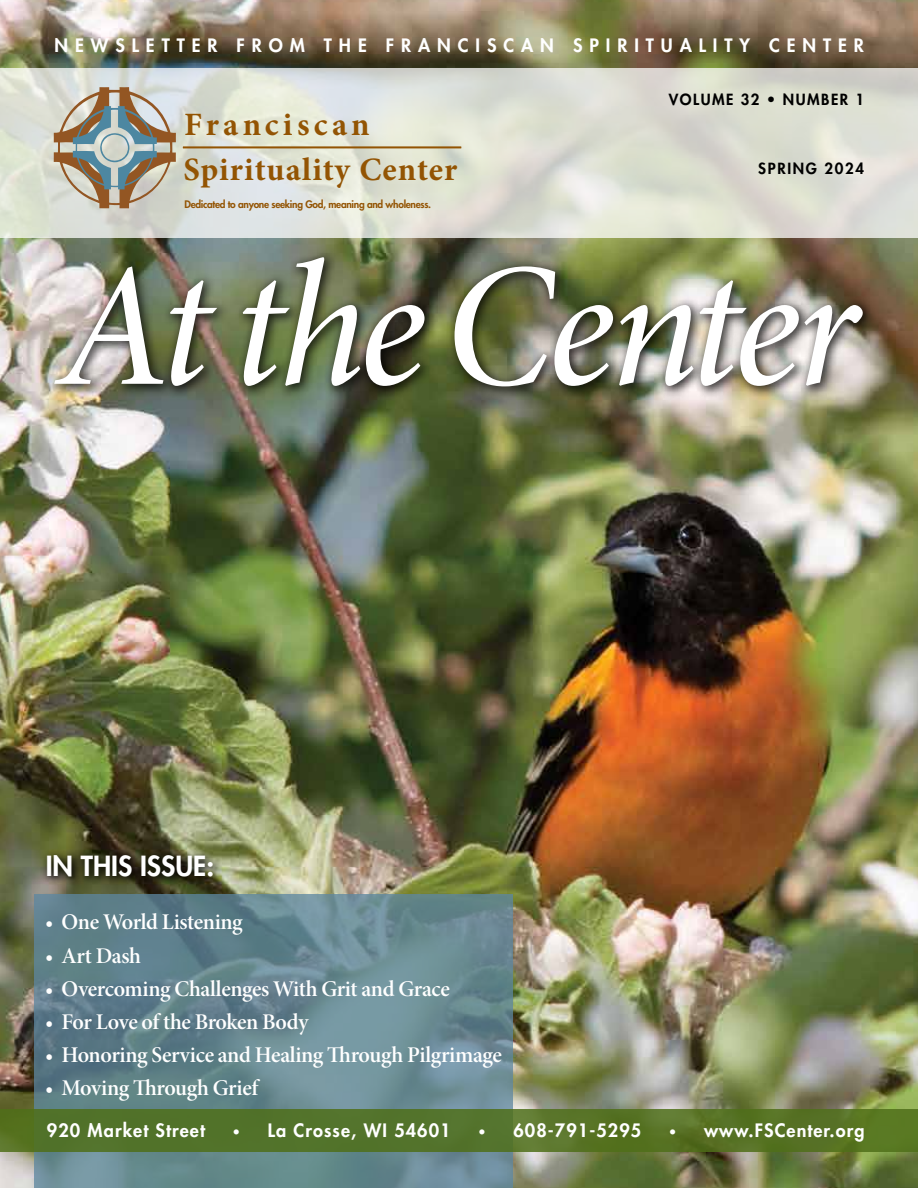
<style>
.page{position:relative;width:918px;height:1188px;background:#fff}
.page>*{position:absolute;margin:0;border:0;box-sizing:border-box;transform-origin:0 0}
.t1{font:177px "Minion Pro Medium It Subh";letter-spacing:-.03em;color:#fff}
.t2{font:700 32.55px/44.7px "Minion Pro";letter-spacing:.035em;color:#935403}
.t3{font:800 27px "Futura Std";color:#fff}
.t4{font:22.5px "Minion Pro Semibold Subh";letter-spacing:-.015em;color:#fff}
.t5{font:800 18px "Futura Std";letter-spacing:.06em;color:#fff}
.t6{font:800 18px "Futura Std";letter-spacing:.385em;color:#fff}
.t7{font:800 15px "Futura Std";letter-spacing:.1em;color:#000}
.t8{font:800 10.2px "Futura Std";letter-spacing:-.03em;color:#935403}
.s1{font-size:13.5px}
</style>
<div class="page">
<img style="left:0;top:0;width:918px;height:1188px">
<svg style="left:0;top:68px;width:918px;height:170px;background:#dcded4"></svg>
<div style="left:47px;top:249px;width:829px;height:152px;background:#000;opacity:.75"></div>
<svg style="left:54px;top:87px;width:122px;height:121px;background:#afaa9d"></svg>
<hr style="left:183px;top:146px;width:278px;height:2px;background:#935403">
<svg style="left:35px;top:894px;width:478px;height:294px;background:#668790"></svg>
<div style="left:42px;top:849px;width:181px;height:38px;background:#000;opacity:.9"></div>
<svg style="left:0;top:1109px;width:918px;height:43px;background:#557328"></svg>
<p class="t6" style="left:55px;top:34px;width:811px">NEWSLETTER FROM THE FRANCISCAN SPIRITUALITY CENTER</p>
<h2 class="t2" style="left:183px;top:102px;width:275px">Franciscan<br>Spirituality Center</h2>
<p class="t8" style="left:184px;top:198px;width:248px">Dedicated to anyone seeking God, meaning and wholeness.</p>
<p class="t7" style="left:669px;top:90px;width:197px">VOLUME 32 • NUMBER 1</p>
<p class="t7" style="left:758px;top:159px;width:107px">SPRING 2024</p>
<h1 class="t1" style="left:58px;top:211px;width:801px">At the Center</h1>
<p class="t3" style="left:46px;top:849px;width:170px">IN THIS ISSUE:</p>
<p class="t4" style="left:45px;top:907px;width:199px">• One World Listening</p>
<p class="t4" style="left:45px;top:940px;width:97px">• Art Dash</p>
<p class="t4" style="left:45px;top:973px;width:406px">• Overcoming Challenges With Grit and Grace</p>
<p class="t4" style="left:45px;top:1006px;width:265px">• For Love of the Broken Body</p>
<p class="t4" style="left:45px;top:1039px;width:458px">• Honoring Service and Healing Through Pilgrimage</p>
<p class="t4" style="left:45px;top:1072px;width:214px">• Moving Through Grief</p>
<p class="t5" style="left:47px;top:1119px;width:160px">920 Market Street</p>
<p class="t5" style="left:233px;top:1119px;width:220px"><span class="s1">•</span> La Crosse, WI 54601</p>
<p class="t5" style="left:478px;top:1119px;width:165px"><span class="s1">•</span> 608-791-5295</p>
<p class="t5" style="left:669px;top:1119px;width:197px"><span class="s1">•</span> www.FSCenter.org</p>
</div>
